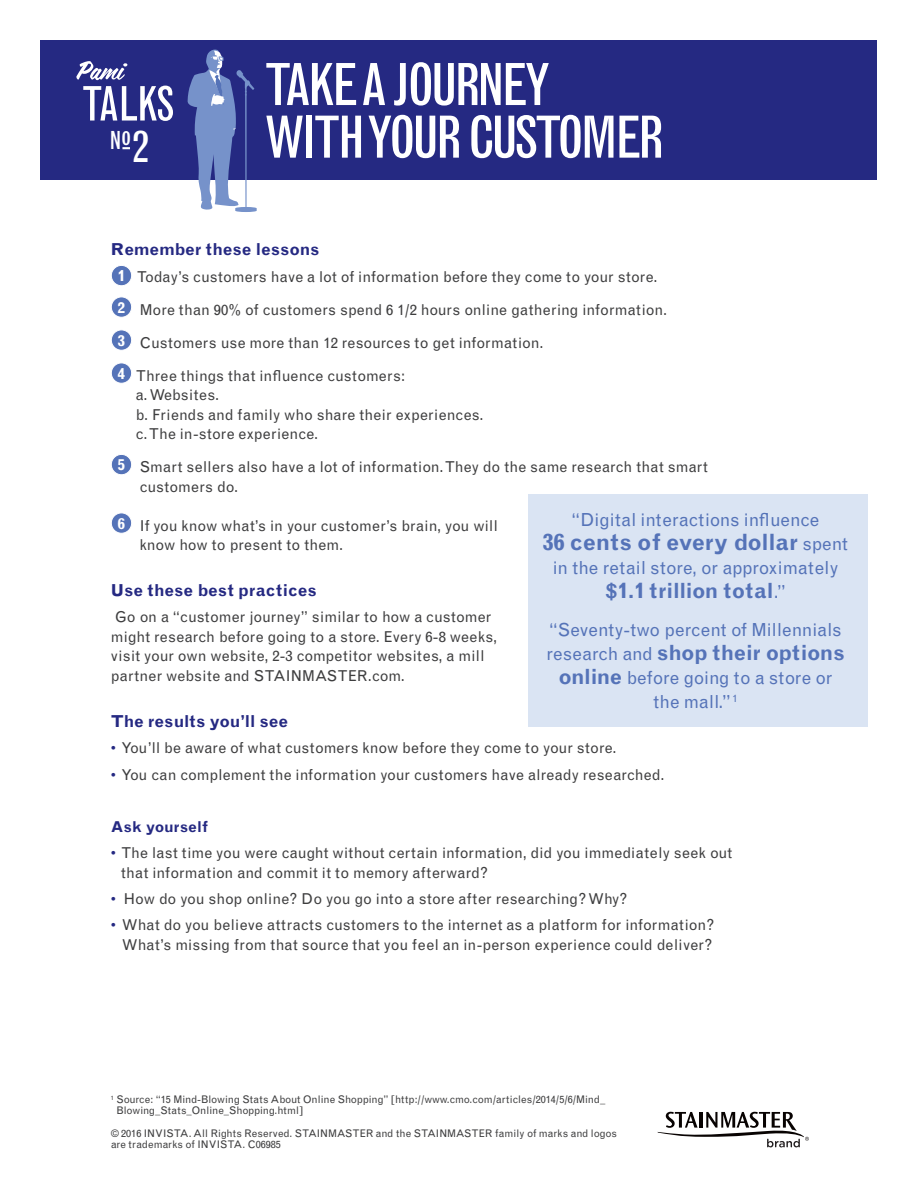
<style>
.page{position:relative;width:918px;height:1188px;background:#fff}
.page>*{position:absolute;margin:0;border:0;box-sizing:border-box;transform-origin:0 0}
.t1{font:condensed 57px/52.7px "Grotesque MT Std";letter-spacing:-.06em;color:#fff}
.t2{font:condensed 24.45px "Grotesque MT Std";color:#fff}
.t3{font:700 22.5px "Grotesque";letter-spacing:-.005em;color:#5573b8}
.t4{font:700 21px "Grotesque";letter-spacing:-.005em;color:#5573b8}
.t5{font:18px/24px "Grotesque MT Std";color:#5573b8;text-align:center}
.t6{font:700 16.5px "Grotesque";letter-spacing:.01em;color:#252982}
.t7{font:15px/19.5px "Grotesque";letter-spacing:.01em;color:#3e3e3f}
.t8{font:700 15px "Grotesque";letter-spacing:.01em;color:#252982}
.t9{font:10.5px/10.5px "Grotesque MT Std";color:#3e3e3f}
.s1{font-size:42px}
.s2{font-weight:700;color:#fff}
.s3{color:#252982}
.s4{font-family:"Grotesque MT Std";font-weight:400;font-size:18px}
.s5{font-family:"Grotesque";font-weight:700;font-size:21px}
</style>
<div class="page">
<div style="left:40px;top:40px;width:838px;height:140px;background:#252982"></div>
<svg style="left:187px;top:50px;width:70px;height:162px"></svg>
<svg style="left:76px;top:61px;width:51px;height:19px"></svg>
<svg style="left:83px;top:86px;width:90px;height:35px"></svg>
<svg style="left:122px;top:147px;width:8px;height:2px"></svg>
<div style="left:528px;top:494px;width:340px;height:232px;background:#dae4f3"></div>
<div style="left:111px;top:265px;width:21px;height:21px;background:#5573b8;border-radius:50%"></div>
<div style="left:111px;top:265px;width:21px;height:21px;border:1px solid #fff;border-radius:50%"></div>
<div style="left:111px;top:297px;width:21px;height:20px;background:#5573b8;border-radius:50%"></div>
<div style="left:111px;top:297px;width:21px;height:21px;border:1px solid #fff;border-radius:50%"></div>
<div style="left:111px;top:330px;width:21px;height:20px;background:#5573b8;border-radius:50%"></div>
<div style="left:111px;top:330px;width:21px;height:21px;border:1px solid #fff;border-radius:50%"></div>
<div style="left:111px;top:363px;width:21px;height:20px;background:#5573b8;border-radius:50%"></div>
<div style="left:111px;top:363px;width:21px;height:21px;border:1px solid #fff;border-radius:50%"></div>
<div style="left:111px;top:454px;width:21px;height:21px;background:#5573b8;border-radius:50%"></div>
<div style="left:111px;top:454px;width:21px;height:21px;border:1px solid #fff;border-radius:50%"></div>
<div style="left:111px;top:513px;width:21px;height:20px;background:#5573b8;border-radius:50%"></div>
<div style="left:111px;top:513px;width:21px;height:21px;border:1px solid #fff;border-radius:50%"></div>
<svg style="left:657px;top:1112px;width:152px;height:35px"></svg>
<h2 class="t2" style="left:110px;top:124px;width:41px">No<span class="s1">2</span></h2>
<h1 class="t1" style="left:265px;top:59px;width:401px">TAKE A JOURNEY<br>WITH YOUR CUSTOMER</h1>
<p class="t6" style="left:111px;top:240px;width:210px">Remember these lessons</p>
<p class="t7" style="left:118px;top:267px;width:541px"><span class="s2">1</span> Today’s customers have a lot of information before they come to your store.</p>
<p class="t7" style="left:118px;top:300px;width:551px"><span class="s2">2</span> More than 90% of customers spend 6 1/2 hours online gathering information.</p>
<p class="t7" style="left:118px;top:333px;width:427px"><span class="s2">3</span> Customers use more than 12 resources to get information.</p>
<p class="t7" style="left:136px;top:366px;width:349px;text-indent:-18px"><span class="s2">4</span> Three things that influence customers:<br>a. Websites.<br>b. Friends and family who share their experiences. c. The in-store experience.</p>
<p class="t7" style="left:140px;top:457px;width:570px;text-indent:-22px"><span class="s2">5</span> Smart sellers also have a lot of information. They do the same research that smart customers do.</p>
<p class="t7" style="left:140px;top:516px;width:360px;text-indent:-22px"><span class="s2">6</span> If you know what’s in your customer’s brain, you will know how to present to them.</p>
<p class="t6" style="left:111px;top:580px;width:207px">Use these best practices</p>
<p class="t7" style="left:111px;top:607px;width:388px">Go on a “customer journey” similar to how a customer might research before going to a store. Every 6-8 weeks, visit your own website, 2-3 competitor websites, a mill partner website and STAINMASTER.com.</p>
<p class="t6" style="left:111px;top:712px;width:179px">The results you’ll see</p>
<p class="t7" style="left:111px;top:739px;width:507px"><span class="s3">•</span> You’ll be aware of what customers know before they come to your store.</p>
<p class="t7" style="left:111px;top:765px;width:666px"><span class="s3">•</span> You can complement the information your customers have already researched.<span class="s2">to believe you”</span></p>
<p class="t8" style="left:111px;top:818px;width:99px">Ask yourself</p>
<p class="t7" style="left:121px;top:844px;width:613px;text-indent:-10px"><span class="s3">•</span> The last time you were caught without certain information, did you immediately seek out that information and commit it to memory afterward?</p>
<p class="t7" style="left:111px;top:889px;width:518px"><span class="s3">•</span> How do you shop online? Do you go into a store after researching? Why?</p>
<p class="t7" style="left:111px;top:916px;width:605px;text-align:center"><span class="s3">•</span> What do you believe attracts customers to the internet as a platform for information?<br>What’s missing from that source that you feel an in-person experience could deliver?</p>
<p class="t5" style="left:572px;top:508px;width:250px">“Digital interactions influence</p>
<h3 class="t3" style="left:543px;top:529px;width:307px">36 cents of every dollar <span class="s4">spent</span></h3>
<p class="t5" style="left:553px;top:556px;width:287px">in the retail store, or approximately</p>
<h3 class="t4" style="left:605px;top:578px;width:182px">$1.1 trillion total<span class="s4">.”</span></h3>
<p class="t5" style="left:549px;top:617px;width:294px">“Seventy-two percent of Millennials</p>
<h3 class="t4" style="left:547px;top:640px;width:299px"><span class="s4">research and</span> shop their options</h3>
<p class="t5" style="left:558px;top:665px;width:276px"><span class="s5">online</span> before going to a store or the mall.” <sup>1</sup></p>
<p class="t9" style="left:116px;top:1094px;width:490px;text-indent:-5px"><sup>1</sup> Source: “15 Mind-Blowing Stats About Online Shopping” [http://www.cmo.com/articles/2014/5/6/Mind_<br>Blowing_Stats_Online_Shopping.html]</p>
<p class="t9" style="left:111px;top:1128px;width:508px">© 2016 INVISTA. All Rights Reserved. STAINMASTER and the STAINMASTER family of marks and logos are trademarks of INVISTA. C06985</p>
</div>
